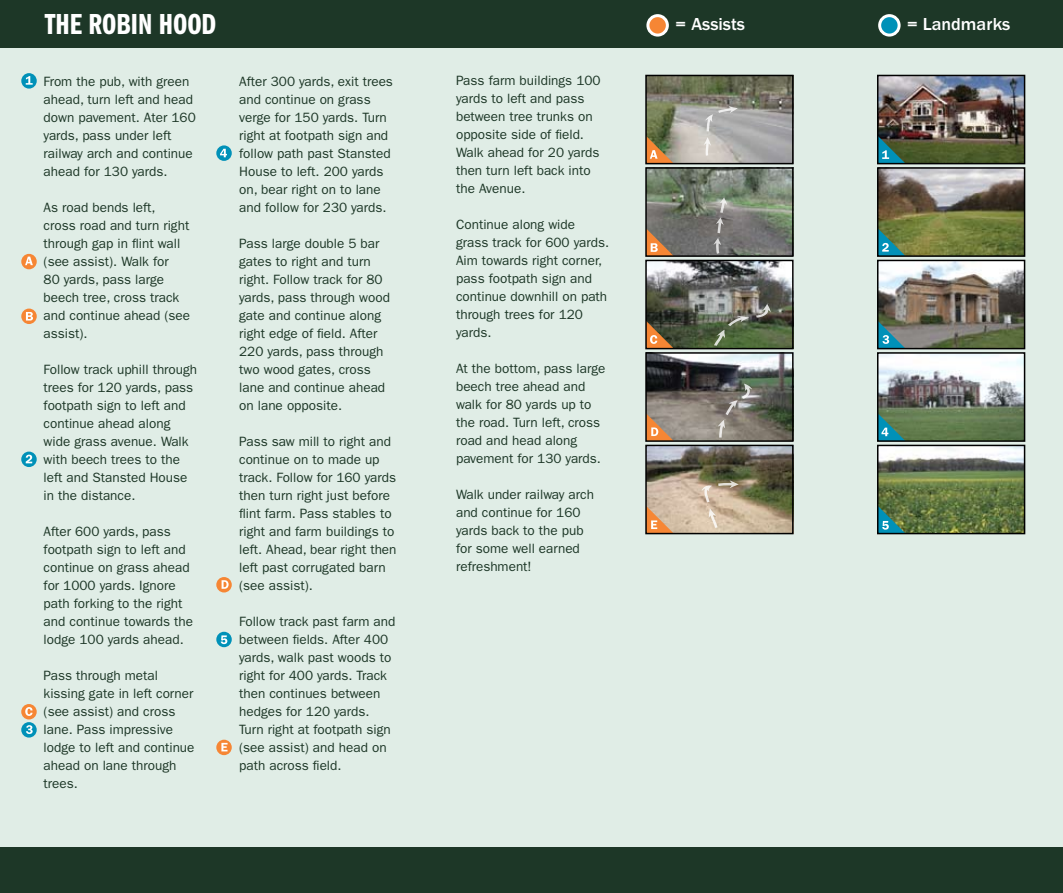
<style>
.page{position:relative;width:1063px;height:893px;background:#fff}
.page>*{position:absolute;margin:0;border:0;box-sizing:border-box;transform-origin:0 0}
.t1{font:30px "ITC Franklin Gothic Std Dm Cp";color:#fff}
.t2{font:500 18px "ITC Franklin Gothic Std";color:#fff}
.t3{font:13.5px/18px "ITC Franklin Gothic Std";color:#1d3727}
</style>
<div class="page">
<div style="left:0;top:45px;width:1063px;height:807px;background:#e0ede6"></div>
<div style="left:0;top:0;width:1063px;height:47px;background:#1d3727"></div>
<div style="left:0;top:847px;width:1063px;height:46px;background:#1d3727"></div>
<svg style="left:880px;top:16px;width:19px;height:19px"></svg>
<div style="left:878px;top:14px;width:23px;height:23px;border:3px solid #fff;border-radius:50%"></div>
<svg style="left:648px;top:16px;width:19px;height:19px"></svg>
<div style="left:646px;top:14px;width:23px;height:23px;border:3px solid #fff;border-radius:50%"></div>
<img style="left:880px;top:78px;width:142px;height:83px">
<img style="left:880px;top:170px;width:142px;height:84px">
<img style="left:880px;top:263px;width:142px;height:83px">
<img style="left:880px;top:355px;width:142px;height:84px">
<img style="left:880px;top:448px;width:142px;height:83px">
<img style="left:648px;top:78px;width:143px;height:83px">
<img style="left:648px;top:170px;width:143px;height:84px">
<img style="left:648px;top:263px;width:143px;height:83px">
<img style="left:648px;top:355px;width:143px;height:84px">
<img style="left:648px;top:448px;width:143px;height:83px">
<svg style="left:880px;top:136px;width:26px;height:25px"></svg>
<svg style="left:880px;top:228px;width:26px;height:26px"></svg>
<svg style="left:880px;top:321px;width:26px;height:25px"></svg>
<svg style="left:880px;top:413px;width:26px;height:26px"></svg>
<svg style="left:880px;top:506px;width:26px;height:25px"></svg>
<svg style="left:648px;top:136px;width:26px;height:25px"></svg>
<svg style="left:648px;top:228px;width:26px;height:26px"></svg>
<svg style="left:648px;top:321px;width:26px;height:25px"></svg>
<svg style="left:648px;top:413px;width:26px;height:26px"></svg>
<svg style="left:648px;top:506px;width:26px;height:25px"></svg>
<div style="left:645px;top:445px;width:149px;height:89px;border:2px solid #000"></div>
<div style="left:645px;top:352px;width:149px;height:90px;border:2px solid #000"></div>
<div style="left:645px;top:260px;width:149px;height:89px;border:2px solid #000"></div>
<div style="left:645px;top:167px;width:149px;height:90px;border:2px solid #000"></div>
<div style="left:645px;top:75px;width:149px;height:89px;border:2px solid #000"></div>
<svg style="left:21px;top:254px;width:16px;height:15px"></svg>
<svg style="left:25px;top:257px;width:8px;height:8px"></svg>
<div style="left:21px;top:309px;width:16px;height:15px;background:#f68634;border-radius:50%"></div>
<svg style="left:26px;top:312px;width:7px;height:9px"></svg>
<div style="left:21px;top:704px;width:16px;height:15px;background:#f68634;border-radius:50%"></div>
<svg style="left:25px;top:707px;width:8px;height:9px"></svg>
<svg style="left:216px;top:577px;width:16px;height:15px"></svg>
<svg style="left:222px;top:580px;width:7px;height:9px"></svg>
<svg style="left:216px;top:740px;width:16px;height:15px"></svg>
<svg style="left:221px;top:743px;width:7px;height:8px"></svg>
<svg style="left:21px;top:73px;width:16px;height:16px"></svg>
<svg style="left:26px;top:76px;width:7px;height:9px"></svg>
<svg style="left:21px;top:452px;width:16px;height:15px"></svg>
<svg style="left:26px;top:455px;width:6px;height:8px"></svg>
<svg style="left:21px;top:722px;width:16px;height:16px"></svg>
<svg style="left:26px;top:725px;width:7px;height:9px"></svg>
<svg style="left:216px;top:145px;width:16px;height:16px"></svg>
<svg style="left:220px;top:149px;width:7px;height:8px"></svg>
<svg style="left:216px;top:632px;width:16px;height:15px"></svg>
<svg style="left:221px;top:635px;width:6px;height:9px"></svg>
<div style="left:877px;top:75px;width:148px;height:89px;border:2px solid #000"></div>
<div style="left:877px;top:167px;width:148px;height:90px;border:2px solid #000"></div>
<div style="left:877px;top:260px;width:148px;height:89px;border:2px solid #000"></div>
<div style="left:877px;top:352px;width:148px;height:90px;border:2px solid #000"></div>
<div style="left:877px;top:445px;width:148px;height:89px;border:2px solid #000"></div>
<svg style="left:704px;top:137px;width:7px;height:19px"></svg>
<svg style="left:705px;top:106px;width:33px;height:25px"></svg>
<svg style="left:713px;top:197px;width:14px;height:57px"></svg>
<svg style="left:756px;top:304px;width:15px;height:14px"></svg>
<svg style="left:714px;top:316px;width:35px;height:30px"></svg>
<svg style="left:718px;top:384px;width:34px;height:54px;background:#8a857d"></svg>
<svg style="left:718px;top:480px;width:21px;height:8px"></svg>
<svg style="left:709px;top:508px;width:9px;height:20px"></svg>
<svg style="left:702px;top:485px;width:10px;height:17px"></svg>
<p class="t1" style="left:45px;top:8px;width:173px">THE ROBIN HOOD</p>
<p class="t2" style="left:676px;top:14px;width:71px">= Assists</p>
<p class="t2" style="left:907px;top:14px;width:105px">= Landmarks</p>
<p class="t3" style="left:44px;top:72px;width:154px">From the pub, with green ahead, turn left and head down pavement. Ater 160 yards, pass under left railway arch and continue ahead for 130 yards.</p>
<p class="t3" style="left:44px;top:198px;width:148px">As road bends left, cross road and turn right through gap in flint wall (see assist). Walk for<br>80 yards, pass large beech tree, cross track and continue ahead (see assist).</p>
<p class="t3" style="left:44px;top:360px;width:155px">Follow track uphill through trees for 120 yards, pass footpath sign to left and continue ahead along wide grass avenue. Walk with beech trees to the left and Stansted House in the distance.</p>
<p class="t3" style="left:44px;top:522px;width:151px">After 600 yards, pass footpath sign to left and continue on grass ahead for 1000 yards. Ignore path forking to the right and continue towards the lodge 100 yards ahead.</p>
<p class="t3" style="left:44px;top:666px;width:152px">Pass through metal kissing gate in left corner (see assist) and cross lane. Pass impressive lodge to left and continue ahead on lane through trees.</p>
<p class="t3" style="left:239px;top:72px;width:155px">After 300 yards, exit trees and continue on grass verge for 150 yards. Turn right at footpath sign and follow path past Stansted<br>House to left. 200 yards on, bear right on to lane and follow for 230 yards.</p>
<p class="t3" style="left:239px;top:234px;width:152px">Pass large double 5 bar gates to right and turn right. Follow track for 80 yards, pass through wood gate and continue along right edge of field. After<br>220 yards, pass through two wood gates, cross lane and continue ahead on lane opposite.</p>
<p class="t3" style="left:239px;top:432px;width:159px">Pass saw mill to right and continue on to made up track. Follow for 160 yards then turn right just before flint farm. Pass stables to right and farm buildings to left. Ahead, bear right then left past corrugated barn (see assist).</p>
<p class="t3" style="left:239px;top:612px;width:158px">Follow track past farm and between fields. After 400 yards, walk past woods to right for 400 yards. Track then continues between hedges for 120 yards.<br>Turn right at footpath sign (see assist) and head on path across field.</p>
<p class="t3" style="left:456px;top:71px;width:146px">Pass farm buildings 100 yards to left and pass between tree trunks on opposite side of field.<br>Walk ahead for 20 yards then turn left back into the Avenue.</p>
<p class="t3" style="left:456px;top:215px;width:155px">Continue along wide grass track for 600 yards.<br>Aim towards right corner, pass footpath sign and continue downhill on path through trees for 120 yards.</p>
<p class="t3" style="left:456px;top:359px;width:151px">At the bottom, pass large beech tree ahead and walk for 80 yards up to the road. Turn left, cross road and head along pavement for 130 yards.</p>
<p class="t3" style="left:456px;top:485px;width:139px">Walk under railway arch and continue for 160 yards back to the pub for some well earned refreshment!</p>
</div>
